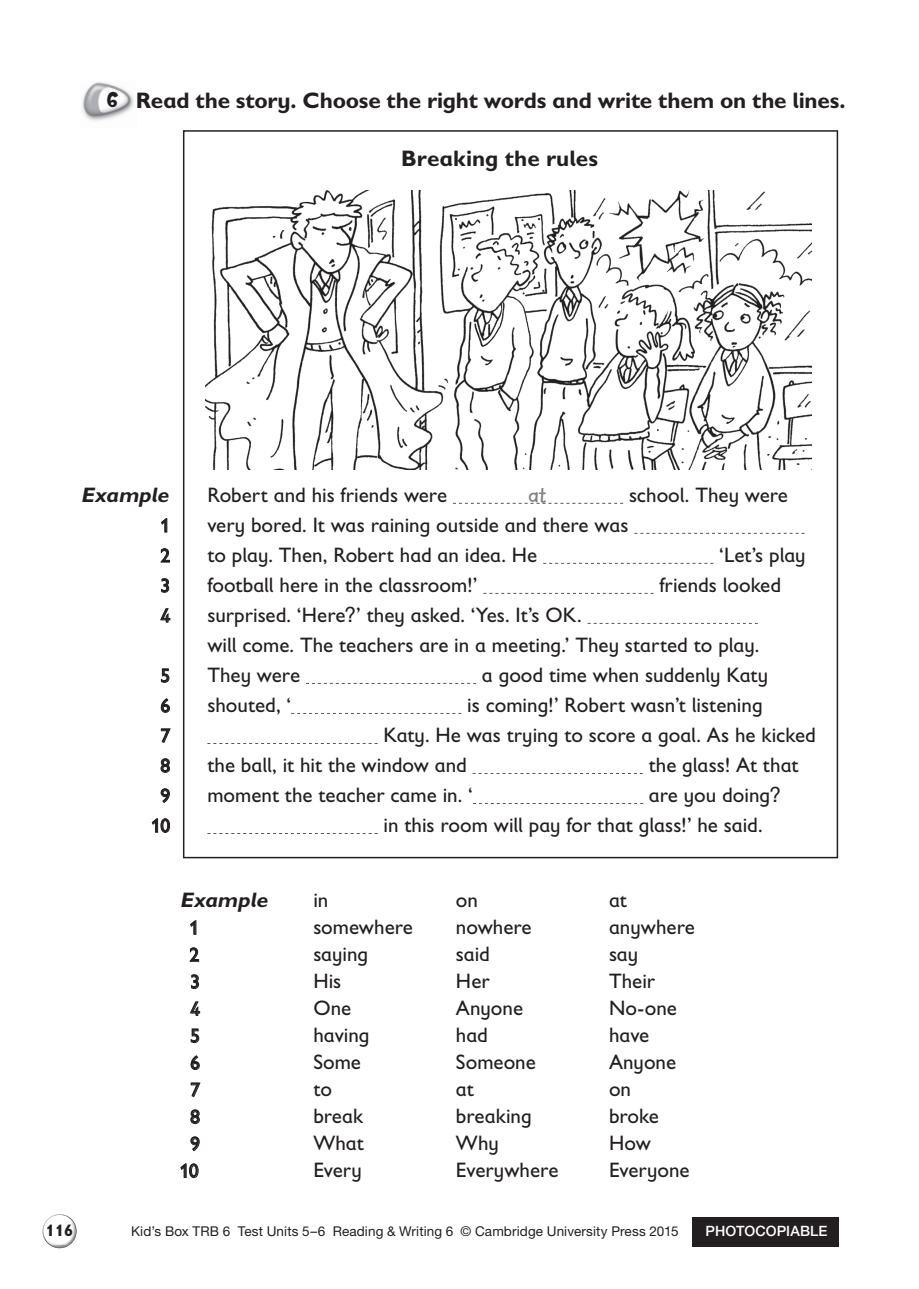
<style>
.page{position:relative;width:919px;height:1289px;background:#fff}
.page>*{position:absolute;margin:0;border:0;box-sizing:border-box;transform-origin:0 0}
.t1{font:700 24px "Kidprint MT Std";color:#808285}
.t2{font:700 22.5px "Gill Sans Infant Std";letter-spacing:-.005em;color:#231f20}
.t3{font:21px/30px "Gill Sans Infant Std";color:#231f20}
.t4{font:italic 700 21px "Gill Sans Infant Std";color:#231f20}
.t5{font:19.5px/30px "Gill Sans Infant Std";color:#231f20;text-align:justify}
.t6{font:700 16.5px "Gill Sans Infant Std";color:#231f20}
.t7{font:500 14.25px "Helvetica Neue LT Std";letter-spacing:.01em;color:#fff}
.t8{font:13.5px "Helvetica Neue LT Std";letter-spacing:.01em;color:#231f20}
.s1{font-family:"Softie";font-weight:400;font-size:20.25px}
.s2{font-family:"Helvetica Neue LT Std"}
</style>
<div class="page">
<div style="left:692px;top:1216px;width:147px;height:30px;background:#231f20"></div>
<img style="left:49px;top:1244px;width:17px;height:4px">
<svg style="left:43px;top:1216px;width:34px;height:28px"></svg>
<img style="left:43px;top:1214px;width:25px;height:19px">
<img style="left:50px;top:1226px;width:26px;height:21px">
<img style="left:82px;top:82px;width:52px;height:39px">
<svg style="left:183px;top:130px;width:655px;height:728px"></svg>
<svg style="left:190px;top:920px;width:6px;height:14px"></svg>
<svg style="left:190px;top:947px;width:9px;height:14px"></svg>
<svg style="left:191px;top:974px;width:8px;height:14px"></svg>
<svg style="left:190px;top:1001px;width:10px;height:14px"></svg>
<svg style="left:191px;top:1028px;width:8px;height:14px"></svg>
<svg style="left:191px;top:1055px;width:9px;height:14px"></svg>
<svg style="left:191px;top:1082px;width:9px;height:15px"></svg>
<svg style="left:190px;top:1109px;width:10px;height:14px"></svg>
<svg style="left:190px;top:1136px;width:10px;height:15px"></svg>
<svg style="left:180px;top:1163px;width:18px;height:14px"></svg>
<svg style="left:453px;top:503px;width:170px;height:1px"></svg>
<svg style="left:634px;top:533px;width:170px;height:1px"></svg>
<svg style="left:543px;top:563px;width:170px;height:1px"></svg>
<svg style="left:483px;top:593px;width:170px;height:1px"></svg>
<svg style="left:587px;top:623px;width:170px;height:1px"></svg>
<svg style="left:306px;top:683px;width:170px;height:1px"></svg>
<svg style="left:291px;top:713px;width:170px;height:1px"></svg>
<svg style="left:207px;top:743px;width:170px;height:1px"></svg>
<svg style="left:472px;top:773px;width:170px;height:1px"></svg>
<svg style="left:473px;top:803px;width:170px;height:1px"></svg>
<svg style="left:207px;top:833px;width:170px;height:1px"></svg>
<svg style="left:161px;top:518px;width:6px;height:14px"></svg>
<svg style="left:161px;top:548px;width:9px;height:14px"></svg>
<svg style="left:161px;top:578px;width:8px;height:14px"></svg>
<svg style="left:160px;top:608px;width:10px;height:14px"></svg>
<svg style="left:161px;top:668px;width:8px;height:14px"></svg>
<svg style="left:161px;top:698px;width:9px;height:14px"></svg>
<svg style="left:161px;top:728px;width:9px;height:15px"></svg>
<svg style="left:161px;top:758px;width:9px;height:14px"></svg>
<svg style="left:161px;top:788px;width:9px;height:15px"></svg>
<svg style="left:152px;top:818px;width:18px;height:14px"></svg>
<img style="left:206px;top:190px;width:605px;height:279px">
<p class="t2" style="left:106px;top:87px;width:740px"><span class="s1">6</span> Read the story. Choose the right words and write them on the lines.</p>
<p class="t2" style="left:401px;top:145px;width:198px">Breaking the rules</p>
<p class="t3" style="left:207px;top:480px;width:241px">Robert and his friends were</p>
<p class="t3" style="left:629px;top:480px;width:160px">school. They were</p>
<p class="t3" style="left:207px;top:510px;width:422px">very bored. It was raining outside and there was to play. Then, Robert had an idea. He</p>
<p class="t4" style="left:81px;top:482px;width:93px">Example</p>
<p class="t1" style="left:528px;top:482px;width:19px">at</p>
<p class="t5" style="left:160px;top:510px;width:11px">1<br>2<br>3<br>4</p>
<p class="t3" style="left:719px;top:540px;width:88px">‘Let’s play</p>
<p class="t3" style="left:207px;top:570px;width:272px">football here in the classroom!’</p>
<p class="t3" style="left:659px;top:570px;width:123px">friends looked</p>
<p class="t3" style="left:207px;top:600px;width:553px">surprised. ‘Here<span class="s2">?</span>’ they asked. ‘Yes. It’s OK.<br>will come. The teachers are in a meeting.’ They started to play.<br>They were</p>
<p class="t3" style="left:482px;top:660px;width:287px">a good time when suddenly Katy</p>
<p class="t5" style="left:151px;top:660px;width:20px;text-align:center">5<br>6<br>7<br>8<br>9<br>10</p>
<p class="t3" style="left:207px;top:690px;width:85px">shouted, ‘</p>
<p class="t3" style="left:467px;top:690px;width:297px">is coming!’ Robert wasn’t listening</p>
<p class="t3" style="left:383px;top:720px;width:434px">Katy. He was trying to score a goal. As he kicked</p>
<p class="t3" style="left:207px;top:750px;width:261px">the ball, it hit the window and</p>
<p class="t3" style="left:648px;top:750px;width:151px">the glass! At that</p>
<p class="t3" style="left:207px;top:780px;width:267px">moment the teacher came in. ‘</p>
<p class="t3" style="left:383px;top:780px;width:399px;text-indent:265px">are you doing<span class="s2">? </span>in this room will pay for that glass!’ he said.</p>
<p class="t4" style="left:180px;top:887px;width:93px">Example</p>
<p class="t3" style="left:313px;top:885px;width:17px">in</p>
<p class="t3" style="left:456px;top:885px;width:24px">on</p>
<p class="t3" style="left:609px;top:885px;width:19px">at</p>
<p class="t5" style="left:189px;top:912px;width:11px">1</p>
<p class="t3" style="left:313px;top:912px;width:101px">somewhere</p>
<p class="t3" style="left:456px;top:912px;width:77px">nowhere</p>
<p class="t3" style="left:609px;top:912px;width:87px">anywhere</p>
<p class="t5" style="left:189px;top:939px;width:11px">2</p>
<p class="t3" style="left:313px;top:939px;width:56px">saying</p>
<p class="t3" style="left:456px;top:939px;width:35px">said</p>
<p class="t3" style="left:609px;top:939px;width:31px">say</p>
<p class="t5" style="left:190px;top:966px;width:11px">3</p>
<p class="t3" style="left:313px;top:966px;width:30px">His</p>
<p class="t3" style="left:456px;top:966px;width:35px">Her</p>
<p class="t3" style="left:609px;top:966px;width:48px">Their</p>
<p class="t5" style="left:190px;top:993px;width:11px">4</p>
<p class="t3" style="left:313px;top:993px;width:39px">One</p>
<p class="t3" style="left:456px;top:993px;width:69px">Anyone</p>
<p class="t3" style="left:609px;top:993px;width:69px">No-one</p>
<p class="t5" style="left:190px;top:1020px;width:11px">5</p>
<p class="t3" style="left:313px;top:1020px;width:58px">having</p>
<p class="t3" style="left:456px;top:1020px;width:33px">had</p>
<p class="t3" style="left:609px;top:1020px;width:42px">have</p>
<p class="t5" style="left:190px;top:1047px;width:11px">6</p>
<p class="t3" style="left:313px;top:1047px;width:49px">Some</p>
<p class="t3" style="left:456px;top:1047px;width:81px">Someone</p>
<p class="t3" style="left:609px;top:1047px;width:69px">Anyone</p>
<p class="t5" style="left:190px;top:1074px;width:11px">7</p>
<p class="t3" style="left:313px;top:1074px;width:20px">to</p>
<p class="t3" style="left:456px;top:1074px;width:19px">at</p>
<p class="t3" style="left:609px;top:1074px;width:24px">on</p>
<p class="t5" style="left:190px;top:1101px;width:11px">8</p>
<p class="t3" style="left:313px;top:1101px;width:51px">break</p>
<p class="t3" style="left:456px;top:1101px;width:77px">breaking</p>
<p class="t3" style="left:609px;top:1101px;width:51px">broke</p>
<p class="t5" style="left:190px;top:1128px;width:11px">9</p>
<p class="t3" style="left:313px;top:1128px;width:52px">What</p>
<p class="t3" style="left:456px;top:1128px;width:44px">Why</p>
<p class="t3" style="left:609px;top:1128px;width:43px">How</p>
<p class="t5" style="left:180px;top:1155px;width:20px">10</p>
<p class="t3" style="left:313px;top:1155px;width:50px">Every</p>
<p class="t3" style="left:456px;top:1155px;width:104px">Everywhere</p>
<p class="t3" style="left:609px;top:1155px;width:82px">Everyone</p>
<p class="t6" style="left:46px;top:1220px;width:29px">116</p>
<p class="t8" style="left:131px;top:1223px;width:549px">Kid’s Box TRB 6 Test Units 5–6 Reading &amp; Writing 6 © Cambridge University Press 2015</p>
<p class="t7" style="left:705px;top:1222px;width:123px">PHOTOCOPIABLE</p>
</div>
